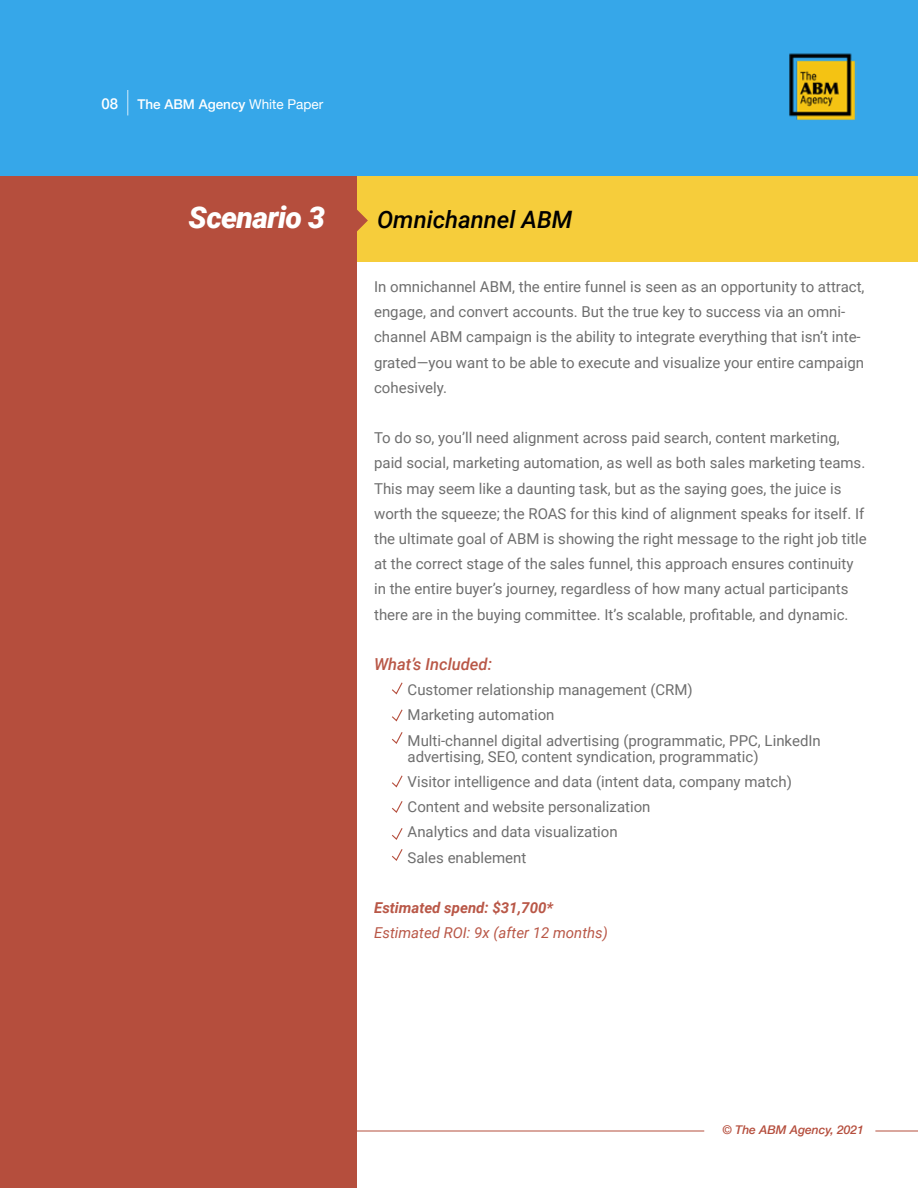
<style>
.page{position:relative;width:918px;height:1188px;background:#fff}
.page>*{position:absolute;margin:0;border:0;box-sizing:border-box;transform-origin:0 0}
.t1{font:italic 900 30px "Roboto";letter-spacing:-.02em;color:#fff}
.t2{font:italic 500 24px "Roboto";color:#000}
.t3{font:italic 500 16.5px "Roboto";color:#b54e3d}
.t4{font:15px/25.2px "Roboto";color:#666}
.t5{font:italic 15px "Roboto";color:#b54e3d}
.t6{font:italic 700 15px "Roboto";color:#b54e3d}
.t7{font:500 15px "Helvetica Neue";color:#fff}
.t8{font:500 13.5px "Helvetica Neue";color:#fff}
.t9{font:italic 500 12px "Helvetica Neue";color:#b54e3d}
.s1{font-weight:400}
</style>
<div class="page">
<div style="left:0;top:0;width:918px;height:177px;background:#36a7e9"></div>
<div style="left:356px;top:177px;width:562px;height:85px;background:#f6cd3b"></div>
<svg style="left:127px;top:90px;width:1px;height:25px"></svg>
<img style="left:786px;top:49px;width:70px;height:72px">
<div style="left:0;top:176px;width:356px;height:1012px;background:#b54e3d"></div>
<svg style="left:392px;top:682px;width:11px;height:13px"></svg>
<svg style="left:392px;top:709px;width:11px;height:13px"></svg>
<svg style="left:392px;top:732px;width:11px;height:12px"></svg>
<svg style="left:392px;top:775px;width:11px;height:13px"></svg>
<svg style="left:392px;top:801px;width:11px;height:12px"></svg>
<svg style="left:392px;top:828px;width:11px;height:12px"></svg>
<svg style="left:392px;top:849px;width:11px;height:12px"></svg>
<hr style="left:356px;top:1131px;width:348px;height:1px;background:#b54e3d">
<hr style="left:875px;top:1131px;width:43px;height:1px;background:#b54e3d">
<svg style="left:356px;top:206px;width:12px;height:29px"></svg>
<p class="t7" style="left:101px;top:91px;width:18px">08</p>
<p class="t8" style="left:137px;top:93px;width:187px">The ABM Agency <span class="s1">White Paper</span></p>
<h1 class="t1" style="left:189px;top:197px;width:138px">Scenario 3</h1>
<h2 class="t2" style="left:377px;top:203px;width:197px">Omnichannel ABM</h2>
<p class="t4" style="left:374px;top:274px;width:492px">In omnichannel ABM, the entire funnel is seen as an opportunity to attract, engage, and convert accounts. But the true key to success via an omni&shy;channel ABM campaign is the ability to integrate everything that isn’t inte&shy;grated—you want to be able to execute and visualize your entire campaign cohesively.</p>
<p class="t4" style="left:374px;top:425px;width:494px">To do so, you’ll need alignment across paid search, content marketing, paid social, marketing automation, as well as both sales marketing teams.<br>This may seem like a daunting task, but as the saying goes, the juice is worth the squeeze; the ROAS for this kind of alignment speaks for itself. If the ultimate goal of ABM is showing the right message to the right job title at the correct stage of the sales funnel, this approach ensures continuity in the entire buyer’s journey, regardless of how many actual participants there are in the buying committee. It’s scalable, profitable, and dynamic.</p>
<p class="t3" style="left:374px;top:653px;width:119px">What’s Included:</p>
<p class="t4" style="left:408px;top:677px;width:415px">Customer relationship management (CRM)<br>Marketing automation<br>Multi-channel digital advertising (programmatic, PPC, LinkedIn</p>
<p class="t4" style="left:408px;top:743px;width:386px">advertising, SEO, content syndication, programmatic)<br>Visitor intelligence and data (intent data, company match)<br>Content and website personalization<br>Analytics and data visualization<br>Sales enablement</p>
<p class="t6" style="left:374px;top:897px;width:181px">Estimated spend: $31,700*</p>
<p class="t5" style="left:374px;top:922px;width:235px">Estimated ROI: 9x (after 12 months)</p>
<p class="t9" style="left:722px;top:1119px;width:143px">© The ABM Agency, 2021</p>
</div>
